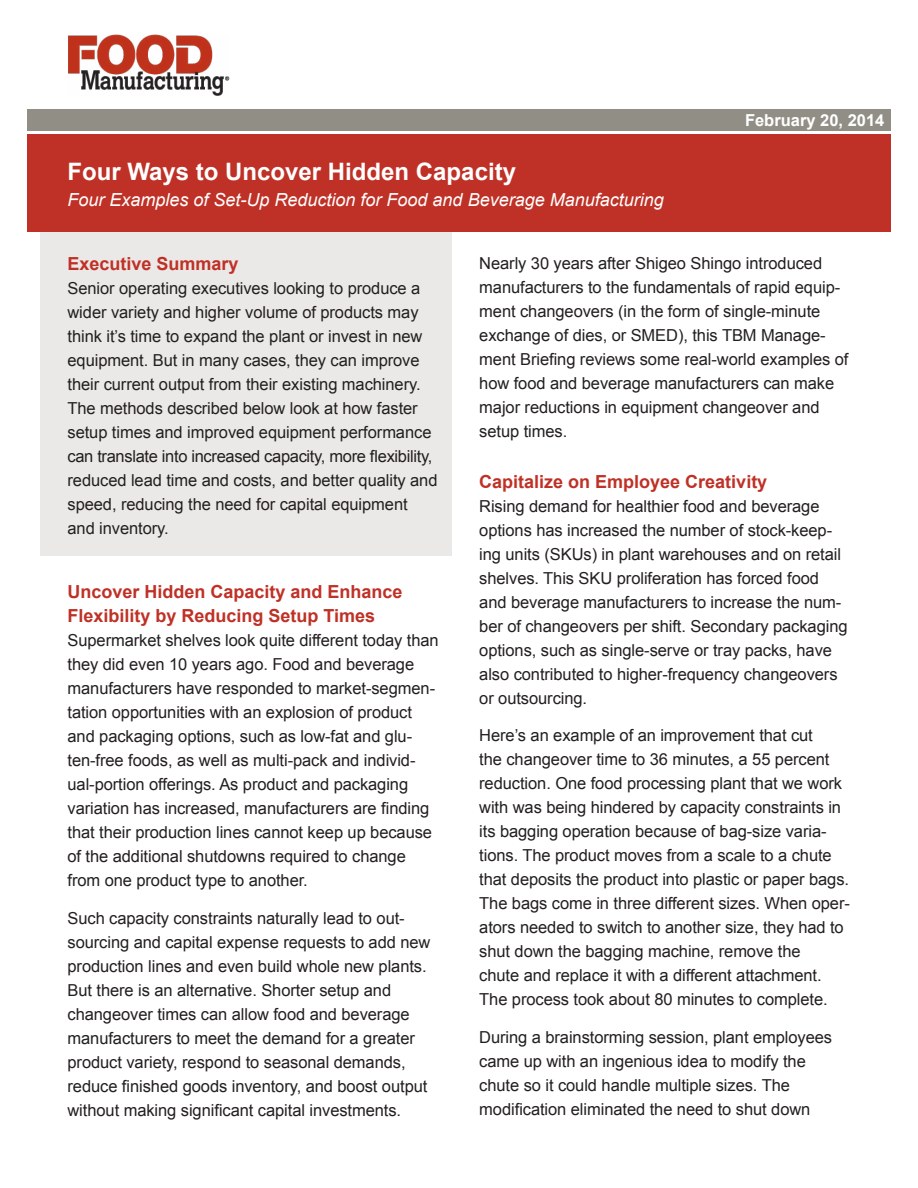
<style>
.page{position:relative;width:918px;height:1188px;background:#fff}
.page>*{position:absolute;margin:0;border:0;box-sizing:border-box;transform-origin:0 0}
.t1{font:700 24px "Arial";color:#fff}
.t2{font:700 18px/24px "Arial";color:#bf3126}
.t3{font:italic 18px "Arial";color:#fff}
.t4{font:16.5px/24px "Arial";letter-spacing:-.005em;color:#231f20}
.t5{font:700 16.5px "Arial";color:#fff}
</style>
<div class="page">
<div style="left:40px;top:220px;width:412px;height:336px;background:#ebe9e7"></div>
<div style="left:27px;top:134px;width:864px;height:97px;background:#bf3126"></div>
<img style="left:68px;top:34px;width:162px;height:62px">
<div style="left:27px;top:109px;width:864px;height:22px;background:#918f85"></div>
<h1 class="t1" style="left:68px;top:156px;width:450px">Four Ways to Uncover Hidden Capacity</h1>
<p class="t3" style="left:68px;top:188px;width:598px">Four Examples of Set-Up Reduction for Food and Beverage Manufacturing</p>
<p class="t5" style="left:745px;top:109px;width:141px">February 20, 2014</p>
<p class="t2" style="left:68px;top:252px;width:173px">Executive Summary</p>
<p class="t4" style="left:68px;top:276px;width:372px">Senior operating executives looking to produce a wider variety and higher volume of products may think it’s time to expand the plant or invest in new equipment. But in many cases, they can improve their current output from their existing machinery.<br>The methods described below look at how faster setup times and improved equipment performance can translate into increased capacity, more flexibility, reduced lead time and costs, and better quality and speed, reducing the need for capital equipment and inventory.</p>
<p class="t2" style="left:68px;top:580px;width:337px">Uncover Hidden Capacity and Enhance<br>Flexibility by Reducing Setup Times</p>
<p class="t4" style="left:68px;top:628px;width:373px">Supermarket shelves look quite different today than they did even 10 years ago. Food and beverage manufacturers have responded to market-segmen&shy;tation opportunities with an explosion of product and packaging options, such as low-fat and glu&shy;ten-free foods, as well as multi-pack and individ&shy;ual-portion offerings. As product and packaging variation has increased, manufacturers are finding that their production lines cannot keep up because of the additional shutdowns required to change from one product type to another.</p>
<p class="t4" style="left:68px;top:906px;width:364px">Such capacity constraints naturally lead to out&shy;sourcing and capital expense requests to add new production lines and even build whole new plants.<br>But there is an alternative. Shorter setup and changeover times can allow food and beverage manufacturers to meet the demand for a greater product variety, respond to seasonal demands, reduce finished goods inventory, and boost output without making significant capital investments.</p>
<p class="t4" style="left:479px;top:251px;width:371px">Nearly 30 years after Shigeo Shingo introduced manufacturers to the fundamentals of rapid equip&shy;ment changeovers (in the form of single-minute exchange of dies, or SMED), this TBM Manage&shy;ment Briefing reviews some real-world examples of how food and beverage manufacturers can make major reductions in equipment changeover and setup times.</p>
<p class="t2" style="left:479px;top:470px;width:290px">Capitalize on Employee Creativity</p>
<p class="t4" style="left:479px;top:494px;width:370px">Rising demand for healthier food and beverage options has increased the number of stock-keep&shy;ing units (SKUs) in plant warehouses and on retail shelves. This SKU proliferation has forced food and beverage manufacturers to increase the num&shy;ber of changeovers per shift. Secondary packaging options, such as single-serve or tray packs, have also contributed to higher-frequency changeovers or outsourcing.</p>
<p class="t4" style="left:479px;top:723px;width:372px">Here’s an example of an improvement that cut<br>the changeover time to 36 minutes, a 55 percent reduction. One food processing plant that we work with was being hindered by capacity constraints in its bagging operation because of bag-size varia&shy;tions. The product moves from a scale to a chute that deposits the product into plastic or paper bags.<br>The bags come in three different sizes. When oper&shy;ators needed to switch to another size, they had to shut down the bagging machine, remove the<br>chute and replace it with a different attachment.<br>The process took about 80 minutes to complete.</p>
<p class="t4" style="left:479px;top:1025px;width:354px">During a brainstorming session, plant employees came up with an ingenious idea to modify the chute so it could handle multiple sizes. The modification eliminated the need to shut down</p>
</div>
